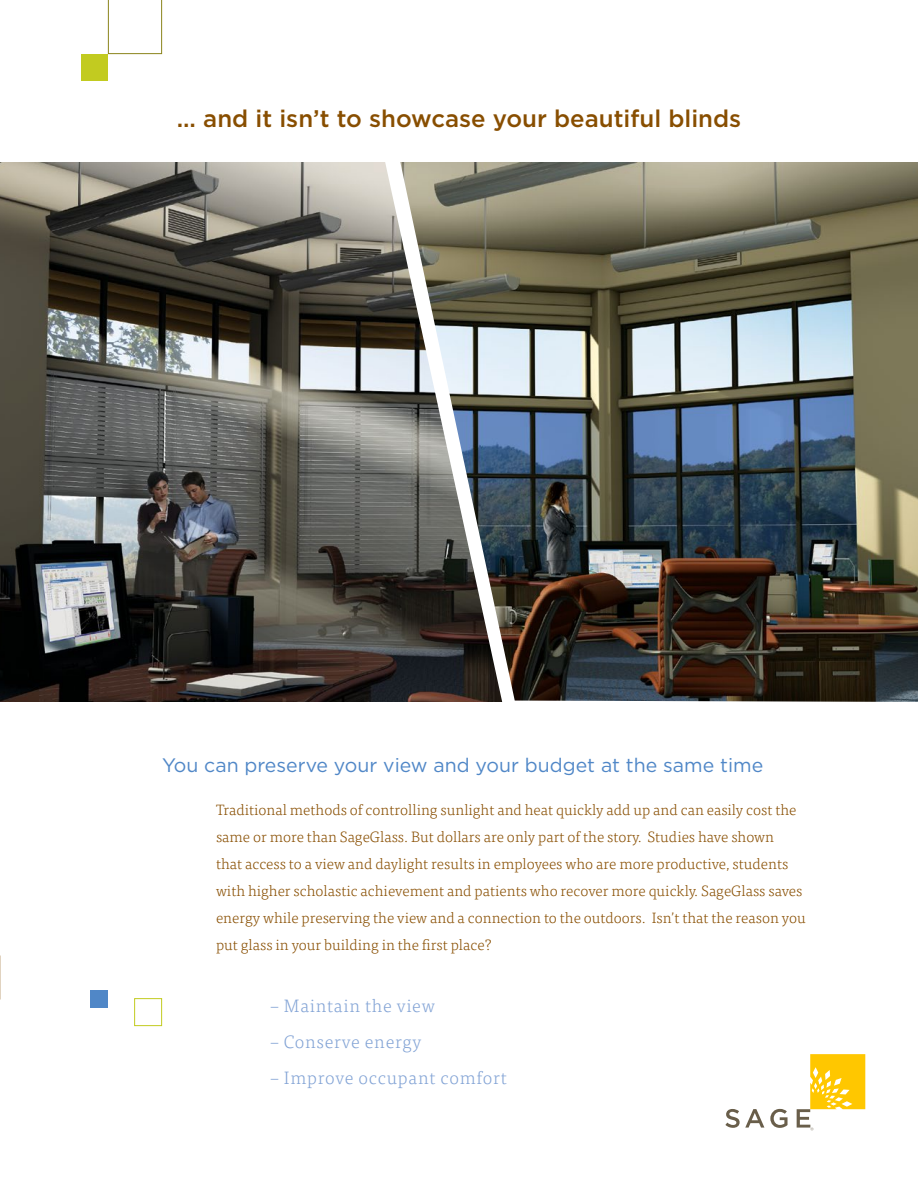
<style>
.page{position:relative;width:918px;height:1188px;background:#fff}
.page>*{position:absolute;margin:0;border:0;box-sizing:border-box;transform-origin:0 0}
.t1{font:500 24px "Gotham";color:#884e00}
.t2{font:19.5px "Gotham";color:#5087c7}
.t3{font:300 18px "Tisa OT";letter-spacing:.04em;color:#82a3d5}
.body{font:300 15px/27px "Tisa OT";color:#884e00}
</style>
<div class="page">
<img style="left:0;top:162px;width:400px;height:540px">
<svg style="left:725px;top:1109px;width:39px;height:19px"></svg>
<svg style="left:770px;top:1109px;width:18px;height:19px"></svg>
<svg style="left:797px;top:1054px;width:68px;height:77px"></svg>
<img style="left:400px;top:162px;width:518px;height:540px">
<div style="left:81px;top:54px;width:27px;height:27px;background:#c2cb20"></div>
<svg style="left:108px;top:0;width:54px;height:54px"></svg>
<div style="left:90px;top:990px;width:18px;height:18px;background:#5087c7"></div>
<div style="left:134px;top:998px;width:28px;height:28px;border:1px solid #c2cb20"></div>
<p class="t1" style="left:177px;top:103px;width:566px">... and it isn’t to showcase your beautiful blinds</p>
<p class="t2" style="left:162px;top:752px;width:603px">You can preserve your view and your budget at the same time</p>
<p class="body" style="left:216px;top:797px;width:591px">Traditional methods of controlling sunlight and heat quickly add up and can easily cost the same or more than SageGlass. But dollars are only part of the story. Studies have shown<br>that access to a view and daylight results in employees who are more productive, students with higher scholastic achievement and patients who recover more quickly. SageGlass saves energy while preserving the view and a connection to the outdoors. Isn’t that the reason you put glass in your building in the first place?</p>
<p class="t3" style="left:270px;top:996px;width:166px">– Maintain the view</p>
<p class="t3" style="left:270px;top:1032px;width:153px">– Conserve energy</p>
<p class="t3" style="left:270px;top:1068px;width:238px">– Improve occupant comfort</p>
</div>
